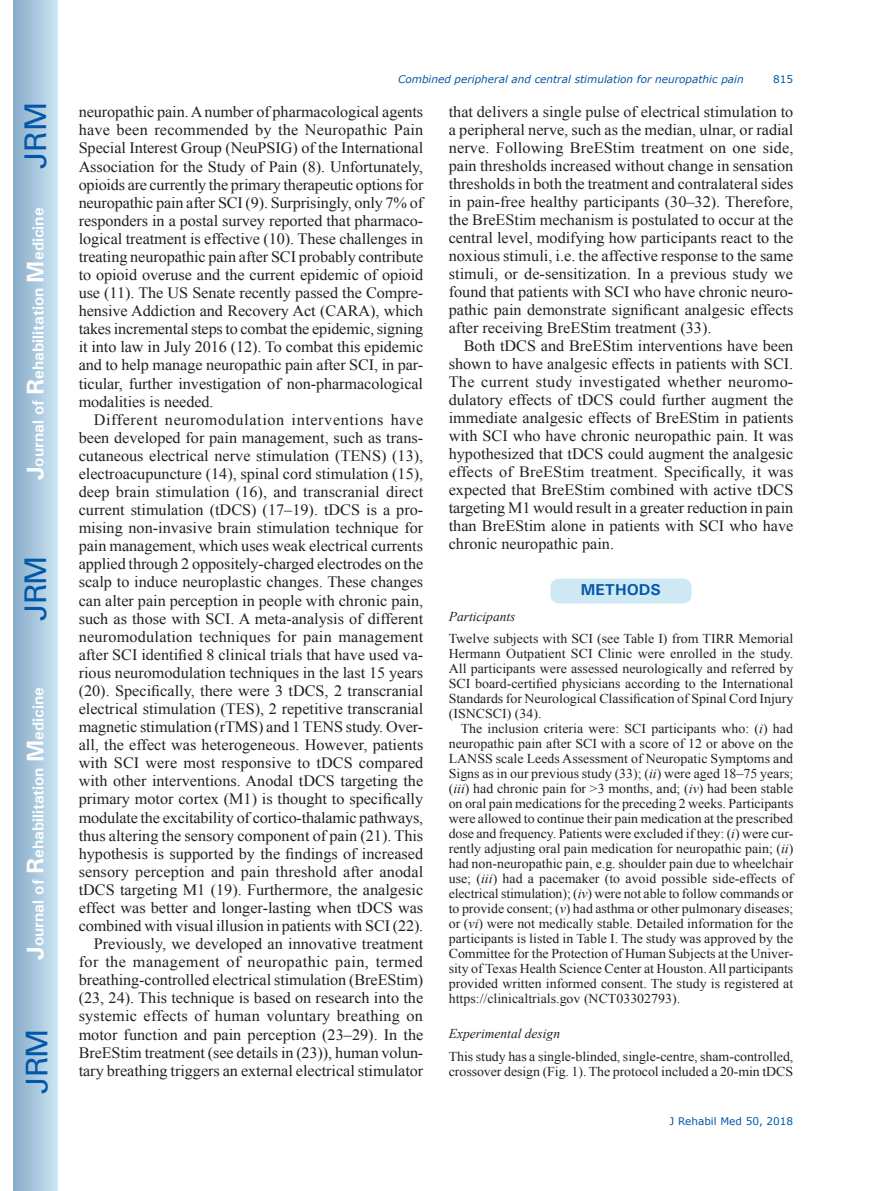
<style>
.page{position:relative;width:872px;height:1191px;background:#fff}
.page>*{position:absolute;margin:0;border:0;box-sizing:border-box;transform-origin:0 0}
.t1{font:30px "Univers";letter-spacing:-.03em;color:#0157a8}
.t2{font:15.75px/18.1px "Times New Roman";color:#231f20;text-align:justify}
.t3{font:700 15.75px "Univers";color:#fff}
.t4{font:700 15.75px "Univers";color:#0157a8}
.t5{font:13.5px/15px "Times New Roman";letter-spacing:-.005em;color:#231f20;text-align:justify}
.t6{font:italic 13.5px "Times New Roman";color:#231f20}
.t7{font:italic 10.5px "Verdana";color:#0157a8}
.t8{font:10.5px "Verdana";color:#0157a8}
.s1{font-size:24px}
.s2{font-style:italic}
</style>
<div class="page">
<div style="left:14px;top:0;width:43px;height:1191px;background:linear-gradient(to right,#88acca,#cbe5f2)"></div>
<div style="left:549px;top:578px;width:143px;height:26px;background:#cee8f4;border-radius:10px"></div>
<div style="left:549px;top:577px;width:144px;height:28px;border:2px solid #fff;border-radius:10px"></div>
<h1 class="t1" style="left:18px;top:169px;width:68px;rotate:-90deg">JRM</h1>
<p class="t3" style="left:28px;top:480px;width:274px;rotate:-90deg"><span class="s1">J</span>ournal of <span class="s1">R</span>ehabilitation <span class="s1">M</span>edicine</p>
<h1 class="t1" style="left:18px;top:620px;width:67px;rotate:-90deg">JRM</h1>
<p class="t3" style="left:28px;top:959px;width:274px;rotate:-90deg"><span class="s1">J</span>ournal of <span class="s1">R</span>ehabilitation <span class="s1">M</span>edicine</p>
<h1 class="t1" style="left:19px;top:1093px;width:67px;rotate:-90deg">JRM</h1>
<p class="t7" style="left:398px;top:72px;width:347px">Combined peripheral and central stimulation for neuropathic pain</p>
<p class="t8" style="left:773px;top:72px;width:22px">815</p>
<p class="t2" style="left:449px;top:103px;width:346px">that delivers a single pulse of electrical stimulation to a peripheral nerve, such as the median, ulnar, or radial nerve. Following BreEStim treatment on one side, pain thresholds increased without change in sensation thresholds in both the treatment and contralateral sides in pain-free healthy participants (30–32). Therefore, the BreEStim mechanism is postulated to occur at the central level, modifying how participants react to the noxious stimuli, i.e. the affective response to the same stimuli, or de-sensitization. In a previous study we found that patients with SCI who have chronic neuro&shy;pathic pain demonstrate significant analgesic effects after receiving BreEStim treatment (33).</p>
<p class="t2" style="left:449px;top:337px;width:346px;text-indent:15px">Both tDCS and BreEStim interventions have been shown to have analgesic effects in patients with SCI.<br>The current study investigated whether neuromo&shy;dulatory effects of tDCS could further augment the immediate analgesic effects of BreEStim in patients with SCI who have chronic neuropathic pain. It was hypothesized that tDCS could augment the analgesic effects of BreEStim treatment. Specifically, it was expected that BreEStim combined with active tDCS targeting M1 would result in a greater reduction in pain than BreEStim alone in patients with SCI who have chronic neuropathic pain.</p>
<p class="t4" style="left:581px;top:580px;width:82px">METHODS</p>
<p class="t6" style="left:449px;top:607px;width:68px">Participants</p>
<p class="t5" style="left:449px;top:631px;width:346px">Twelve subjects with SCI (see Table I) from TIRR Memorial Hermann Outpatient SCI Clinic were enrolled in the study.<br>All participants were assessed neurologically and referred by SCI board-certified physicians according to the International Standards for Neurological Classification of Spinal Cord Injury (ISNCSCI) (34).</p>
<p class="t5" style="left:449px;top:721px;width:346px;text-indent:12px">The inclusion criteria were: SCI participants who: (<span class="s2">i</span>) had neuropathic pain after SCI with a score of 12 or above on the LANSS scale Leeds Assessment of Neuropatic Symptoms and Signs as in our previous study (33); (<span class="s2">ii</span>) were aged 18–75 years; (<span class="s2">iii</span>) had chronic pain for &gt;3 months, and; (<span class="s2">iv</span>) had been stable on oral pain medications for the preceding 2 weeks. Participants were allowed to continue their pain medication at the prescribed dose and frequency. Patients were excluded if they: (<span class="s2">i</span>) were cur&shy;rently adjusting oral pain medication for neuropathic pain; (<span class="s2">ii</span>) had non-neuropathic pain, e.g. shoulder pain due to wheelchair use; (<span class="s2">iii</span>) had a pacemaker (to avoid possible side-effects of electrical stimulation); (<span class="s2">iv</span>) were not able to follow commands or to provide consent; (<span class="s2">v</span>) had asthma or other pulmonary diseases; or (<span class="s2">vi</span>) were not medically stable. Detailed information for the participants is listed in Table I. The study was approved by the Committee for the Protection of Human Subjects at the Univer&shy;sity of Texas Health Science Center at Houston. All participants provided written informed consent. The study is registered at https://clinicaltrials.gov (NCT03302793).</p>
<p class="t6" style="left:449px;top:1024px;width:113px">Experimental design</p>
<p class="t5" style="left:449px;top:1048px;width:346px">This study has a single-blinded, single-centre, sham-controlled, crossover design (Fig. 1). The protocol included a 20-min tDCS</p>
<p class="t2" style="left:79px;top:103px;width:346px">neuropathic pain. A number of pharmacological agents have been recommended by the Neuropathic Pain Special Interest Group (NeuPSIG) of the International Association for the Study of Pain (8). Unfortunately, opioids are currently the primary therapeutic options for neuropathic pain after SCI (9). Surprisingly, only 7% of responders in a postal survey reported that pharmaco&shy;logical treatment is effective (10). These challenges in treating neuropathic pain after SCI probably contribute to opioid overuse and the current epidemic of opioid use (11). The US Senate recently passed the Compre&shy;hensive Addiction and Recovery Act (CARA), which takes incremental steps to combat the epidemic, signing it into law in July 2016 (12). To combat this epidemic and to help manage neuropathic pain after SCI, in par&shy;ticular, further investigation of non-pharmacological modalities is needed.</p>
<p class="t2" style="left:79px;top:410px;width:346px;text-align:right">Different neuromodulation interventions have been developed for pain management, such as trans&shy;cutaneous electrical nerve stimulation (TENS) (13), electroacupuncture (14), spinal cord stimulation (15), deep brain stimulation (16), and transcranial direct current stimulation (tDCS) (17–19). tDCS is a pro&shy;mising non-invasive brain stimulation technique for pain management, which uses weak electrical currents applied through 2 oppositely-charged electrodes on the scalp to induce neuroplastic changes. These changes can alter pain perception in people with chronic pain, such as those with SCI. A meta-analysis of different neuromodulation techniques for pain management after SCI identified 8 clinical trials that have used va&shy;rious neuromodulation techniques in the last 15 years (20). Specifically, there were 3 tDCS, 2 transcranial electrical stimulation (TES), 2 repetitive transcranial magnetic stimulation (rTMS) and 1 TENS study. Over&shy;all, the effect was heterogeneous. However, patients with SCI were most responsive to tDCS compared with other interventions. Anodal tDCS targeting the primary motor cortex (M1) is thought to specifically modulate the excitability of cortico-thalamic pathways, thus altering the sensory component of pain (21). This hypothesis is supported by the findings of increased sensory perception and pain threshold after anodal tDCS targeting M1 (19). Furthermore, the analgesic effect was better and longer-lasting when tDCS was combined with visual illusion in patients with SCI (22).<br>Previously, we developed an innovative treatment for the management of neuropathic pain, termed breathing-controlled electrical stimulation (BreEStim) (23, 24). This technique is based on research into the systemic effects of human voluntary breathing on motor function and pain perception (23–29). In the BreEStim treatment (see details in (23)), human volun&shy;tary breathing triggers an external electrical stimulator</p>
<p class="t8" style="left:669px;top:1114px;width:125px">J Rehabil Med 50, 2018</p>
</div>
